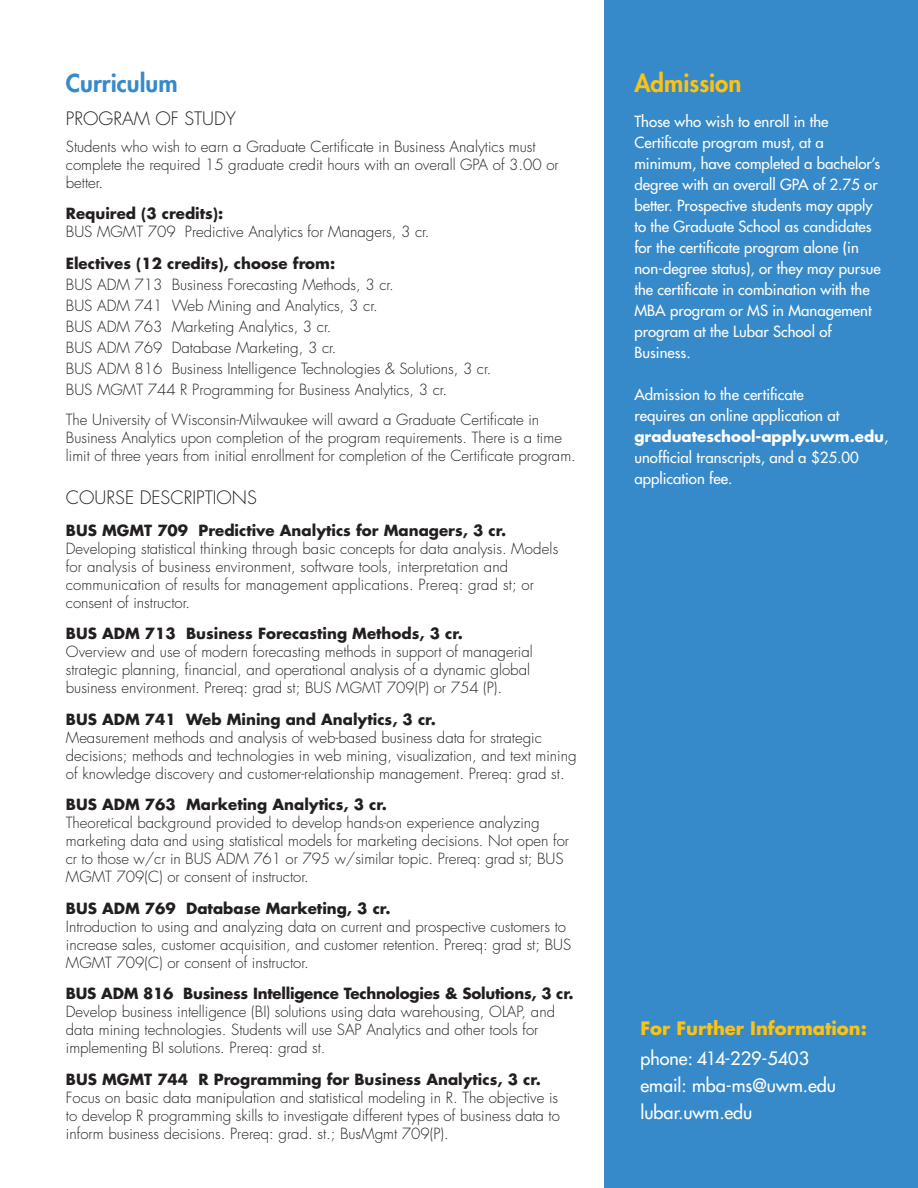
<style>
.page{position:relative;width:918px;height:1188px;background:#fff}
.page>*{position:absolute;margin:0;border:0;box-sizing:border-box;transform-origin:0 0}
.Subheaders{font:800 24px "Futura Std";color:#378ac9}
.Subheaders-2{font:800 24px "Futura Std";color:#fec210}
.INTRO_PARAGRAPH{font:500 18px/27px "Futura Std";color:#fff}
.Subsubhead{font:300 18px "Futura Std";color:#231f20}
.Course_Title{font:700 18px "Futura Std";color:#fec210}
.Text{font:300 15px/18px "Futura Std";color:#231f20}
.Text-2{font:500 15px/21px "Futura Std";color:#fff}
.Course_Title-2{font:700 15px "Futura Std";color:#231f20}
.s1{font-weight:700}
</style>
<div class="page">
<div style="left:604px;top:0;width:314px;height:1188px;background:#378ac9"></div>
<p class="Subheaders" style="left:66px;top:68px;width:113px">Curriculum</p>
<p class="Subsubhead" style="left:66px;top:108px;width:172px">PROGRAM OF STUDY</p>
<p class="Text" style="left:66px;top:138px;width:494px">Students who wish to earn a Graduate Certificate in Business Analytics must complete the required 15 graduate credit hours with an overall GPA of 3.00 or better.</p>
<p class="Course_Title-2" style="left:66px;top:204px;width:159px">Required (3 credits):</p>
<p class="Text" style="left:66px;top:223px;width:365px">BUS MGMT 709 Predictive Analytics for Managers, 3 cr.</p>
<p class="Course_Title-2" style="left:66px;top:253px;width:271px">Electives (12 credits), choose from:</p>
<p class="Text" style="left:66px;top:276px;width:330px">BUS ADM 713 Business Forecasting Methods, 3 cr.</p>
<p class="Text" style="left:66px;top:297px;width:313px">BUS ADM 741 Web Mining and Analytics, 3 cr.</p>
<p class="Text" style="left:66px;top:318px;width:267px">BUS ADM 763 Marketing Analytics, 3 cr.</p>
<p class="Text" style="left:66px;top:339px;width:272px">BUS ADM 769 Database Marketing, 3 cr.</p>
<p class="Text" style="left:66px;top:360px;width:427px">BUS ADM 816 Business Intelligence Technologies &amp; Solutions, 3 cr.</p>
<p class="Text" style="left:66px;top:381px;width:383px">BUS MGMT 744 R Programming for Business Analytics, 3 cr.</p>
<p class="Text" style="left:66px;top:411px;width:511px">The University of Wisconsin-Milwaukee will award a Graduate Certificate in<br>Business Analytics upon completion of the program requirements. There is a time limit of three years from initial enrollment for completion of the Certificate program.</p>
<p class="Subsubhead" style="left:66px;top:487px;width:193px">COURSE DESCRIPTIONS</p>
<p class="Course_Title-2" style="left:66px;top:520px;width:442px">BUS MGMT 709 Predictive Analytics for Managers, 3 cr.</p>
<p class="Text" style="left:66px;top:540px;width:494px">Developing statistical thinking through basic concepts for data analysis. Models for analysis of business environment, software tools, interpretation and communication of results for management applications. Prereq: grad st; or consent of instructor.</p>
<p class="Course_Title-2" style="left:66px;top:624px;width:399px">BUS ADM 713 Business Forecasting Methods, 3 cr.</p>
<p class="Text" style="left:66px;top:643px;width:469px">Overview and use of modern forecasting methods in support of managerial strategic planning, financial, and operational analysis of a dynamic global business environment. Prereq: grad st; BUS MGMT 709(P) or 754 (P).</p>
<p class="Course_Title-2" style="left:66px;top:709px;width:371px">BUS ADM 741 Web Mining and Analytics, 3 cr.</p>
<p class="Text" style="left:66px;top:729px;width:512px">Measurement methods and analysis of web-based business data for strategic decisions; methods and technologies in web mining, visualization, and text mining of knowledge discovery and customer-relationship management. Prereq: grad st.</p>
<p class="Course_Title-2" style="left:66px;top:795px;width:323px">BUS ADM 763 Marketing Analytics, 3 cr.</p>
<p class="Text" style="left:66px;top:814px;width:505px">Theoretical background provided to develop hands-on experience analyzing marketing data and using statistical models for marketing decisions. Not open for cr to those w/cr in BUS ADM 761 or 795 w/similar topic. Prereq: grad st; BUS MGMT 709(C) or consent of instructor.</p>
<p class="Course_Title-2" style="left:66px;top:898px;width:326px">BUS ADM 769 Database Marketing, 3 cr.</p>
<p class="Text" style="left:66px;top:918px;width:507px">Introduction to using and analyzing data on current and prospective customers to increase sales, customer acquisition, and customer retention. Prereq: grad st; BUS<br>MGMT 709(C) or consent of instructor.</p>
<p class="Course_Title-2" style="left:66px;top:984px;width:509px">BUS ADM 816 Business Intelligence Technologies &amp; Solutions, 3 cr.</p>
<p class="Text" style="left:66px;top:1003px;width:491px">Develop business intelligence (BI) solutions using data warehousing, OLAP, and data mining technologies. Students will use SAP Analytics and other tools for implementing BI solutions. Prereq: grad st.</p>
<p class="Course_Title-2" style="left:66px;top:1069px;width:477px">BUS MGMT 744 R Programming for Business Analytics, 3 cr.</p>
<p class="Text" style="left:66px;top:1089px;width:496px;text-align:justify">Focus on basic data manipulation and statistical modeling in R. The objective is to develop R programming skills to investigate different types of business data to inform business decisions. Prereq: grad. st.; BusMgmt 709(P).</p>
<p class="Subheaders-2" style="left:634px;top:68px;width:108px">Admission</p>
<p class="Text-2" style="left:634px;top:111px;width:248px">Those who wish to enroll in the Certificate program must, at a minimum, have completed a bachelor’s degree with an overall GPA of 2.75 or better. Prospective students may apply to the Graduate School as candidates for the certificate program alone (in non-degree status), or they may pursue the certificate in combination with the MBA program or MS in Management program at the Lubar School of Business.</p>
<p class="Text-2" style="left:634px;top:384px;width:256px">Admission to the certificate<br>requires an online application at <span class="s1">graduateschool-apply.uwm.edu</span>, unofficial transcripts, and a $25.00 application fee.</p>
<p class="Course_Title" style="left:640px;top:1016px;width:228px">For Further Information:</p>
<p class="INTRO_PARAGRAPH" style="left:640px;top:1045px;width:197px">phone: 414-229-5403 email: mba-ms@uwm.edu lubar.uwm.edu</p>
</div>
